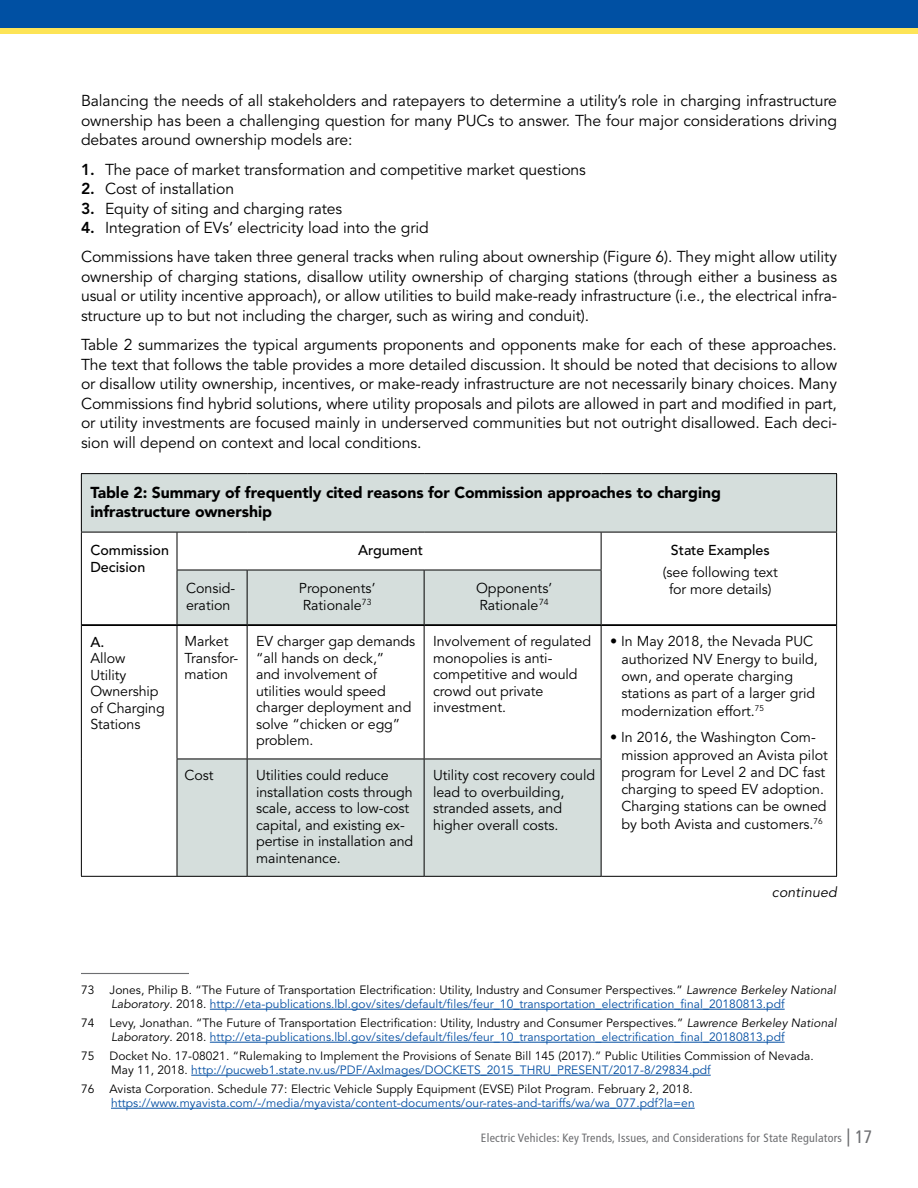
<style>
.page{position:relative;width:918px;height:1188px;background:#fff}
.page>*{position:absolute;margin:0;border:0;box-sizing:border-box;transform-origin:0 0}
.t1{font:15.75px/19.5px "Avenir";letter-spacing:-.005em;color:#000;text-align:justify}
.t2{font:900 15.75px/19.5px "Avenir";letter-spacing:-.005em;color:#000}
.t3{font:14.25px/16.5px "Avenir";letter-spacing:-.005em;color:#000}
.t4{font:500 14.25px/17.2px "Avenir";color:#000}
.t5{font:italic 14.25px "Avenir";letter-spacing:.01em;color:#000}
.t6{font:12px/14.2px "Avenir";letter-spacing:.005em;color:#034ea2}
.t7{font:12px/14.2px "Avenir";letter-spacing:.005em;color:#000}
.t8{font:condensed 12px "Frutiger LT Std";letter-spacing:.02em;color:#6d6e71}
.s1{font-weight:800}
.s2{color:#000}
.s3{font-style:italic;color:#000}
.s4{color:#034ea2}
.s5{font-size:18px}
</style>
<div class="page">
<div style="left:0;top:0;width:918px;height:32px;background:#0050a3"></div>
<div style="left:0;top:28px;width:918px;height:6px;background:#fde457"></div>
<svg style="left:82px;top:474px;width:754px;height:402px"></svg>
<svg style="left:178px;top:533px;width:423px;height:226px"></svg>
<hr style="left:81px;top:473px;width:96px;height:1px;background:#000">
<hr style="left:81px;top:474px;width:1px;height:58px;background:#000">
<hr style="left:177px;top:473px;width:70px;height:1px;background:#000">
<hr style="left:247px;top:473px;width:177px;height:1px;background:#000">
<hr style="left:424px;top:473px;width:177px;height:1px;background:#000">
<hr style="left:601px;top:473px;width:236px;height:1px;background:#000">
<hr style="left:836px;top:474px;width:1px;height:58px;background:#000">
<hr style="left:81px;top:532px;width:96px;height:1px;background:#000">
<hr style="left:81px;top:532px;width:1px;height:38px;background:#000">
<hr style="left:177px;top:532px;width:70px;height:1px;background:#000">
<hr style="left:177px;top:532px;width:1px;height:38px;background:#000">
<hr style="left:247px;top:532px;width:177px;height:1px;background:#000">
<hr style="left:424px;top:532px;width:177px;height:1px;background:#000">
<hr style="left:601px;top:532px;width:236px;height:1px;background:#000">
<hr style="left:601px;top:532px;width:1px;height:38px;background:#000">
<hr style="left:836px;top:532px;width:1px;height:38px;background:#000">
<hr style="left:81px;top:570px;width:1px;height:55px;background:#000">
<hr style="left:177px;top:570px;width:70px;height:1px;background:#000">
<hr style="left:177px;top:570px;width:1px;height:54px;background:#000">
<hr style="left:247px;top:570px;width:177px;height:1px;background:#000">
<hr style="left:247px;top:570px;width:1px;height:54px;background:#000">
<hr style="left:424px;top:570px;width:178px;height:1px;background:#000">
<hr style="left:424px;top:570px;width:1px;height:54px;background:#000">
<hr style="left:601px;top:570px;width:1px;height:54px;background:#000">
<hr style="left:836px;top:570px;width:1px;height:55px;background:#000">
<hr style="left:81px;top:625px;width:1px;height:134px;background:#000">
<hr style="left:177px;top:626px;width:1px;height:133px;background:#000">
<hr style="left:247px;top:626px;width:1px;height:133px;background:#000">
<hr style="left:424px;top:626px;width:1px;height:133px;background:#000">
<hr style="left:601px;top:626px;width:1px;height:133px;background:#000">
<hr style="left:836px;top:625px;width:1px;height:134px;background:#000">
<hr style="left:81px;top:759px;width:1px;height:117px;background:#000">
<hr style="left:177px;top:759px;width:70px;height:1px;background:#000">
<hr style="left:177px;top:759px;width:1px;height:117px;background:#000">
<hr style="left:247px;top:759px;width:177px;height:1px;background:#000">
<hr style="left:247px;top:759px;width:1px;height:117px;background:#000">
<hr style="left:424px;top:759px;width:178px;height:1px;background:#000">
<hr style="left:424px;top:759px;width:1px;height:117px;background:#000">
<hr style="left:601px;top:759px;width:1px;height:117px;background:#000">
<hr style="left:836px;top:759px;width:1px;height:117px;background:#000">
<hr style="left:81px;top:876px;width:96px;height:1px;background:#000">
<hr style="left:177px;top:876px;width:70px;height:1px;background:#000">
<hr style="left:247px;top:876px;width:177px;height:1px;background:#000">
<hr style="left:424px;top:876px;width:177px;height:1px;background:#000">
<hr style="left:601px;top:876px;width:236px;height:1px;background:#000">
<hr style="left:82px;top:624px;width:95px;height:2px;background:#000">
<hr style="left:177px;top:624px;width:70px;height:2px;background:#000">
<hr style="left:247px;top:624px;width:177px;height:2px;background:#000">
<hr style="left:424px;top:624px;width:177px;height:2px;background:#000">
<hr style="left:601px;top:624px;width:235px;height:2px;background:#000">
<hr style="left:81px;top:973px;width:108px;height:1px;background:#6d6e71">
<hr style="left:210px;top:1009px;width:575px;height:1px;background:#034ea2">
<hr style="left:210px;top:1042px;width:575px;height:1px;background:#034ea2">
<hr style="left:191px;top:1075px;width:520px;height:1px;background:#034ea2">
<hr style="left:111px;top:1108px;width:584px;height:1px;background:#034ea2">
<p class="t1" style="left:81px;top:92px;width:758px">Balancing the needs of all stakeholders and ratepayers to determine a utility’s role in charging infrastructure ownership has been a challenging question for many PUCs to answer. The four major considerations driving debates around ownership models are:</p>
<p class="t1" style="left:81px;top:160px;width:507px"><span class="s1">1.</span> The pace of market transformation and competitive market questions</p>
<p class="t1" style="left:81px;top:180px;width:155px"><span class="s1">2.</span> Cost of installation</p>
<p class="t1" style="left:81px;top:199px;width:263px"><span class="s1">3.</span> Equity of siting and charging rates</p>
<p class="t1" style="left:81px;top:214px;width:758px;line-height:29.2px"><span class="s1">4.</span> Integration of EVs’ electricity load into the grid<br>Commissions have taken three general tracks when ruling about ownership (Figure 6). They might allow utility</p>
<p class="t1" style="left:81px;top:267px;width:758px">ownership of charging stations, disallow utility ownership of charging stations (through either a business as usual or utility incentive approach), or allow utilities to build make-ready infrastructure (i.e., the electrical infra&shy;structure up to but not including the charger, such as wiring and conduit).</p>
<p class="t1" style="left:81px;top:335px;width:758px">Table 2 summarizes the typical arguments proponents and opponents make for each of these approaches.<br>The text that follows the table provides a more detailed discussion. It should be noted that decisions to allow or disallow utility ownership, incentives, or make-ready infrastructure are not necessarily binary choices. Many Commissions find hybrid solutions, where utility proposals and pilots are allowed in part and modified in part, or utility investments are focused mainly in underserved communities but not outright disallowed. Each deci&shy;sion will depend on context and local conditions.</p>
<p class="t2" style="left:90px;top:482px;width:632px">Table 2: Summary of frequently cited reasons for Commission approaches to charging infrastructure ownership</p>
<p class="t4" style="left:90px;top:542px;width:80px">Commission<br>Decision</p>
<p class="t4" style="left:358px;top:542px;width:66px">Argument</p>
<p class="t4" style="left:671px;top:542px;width:100px">State Examples</p>
<p class="t3" style="left:663px;top:564px;width:116px">(see following text</p>
<p class="t3" style="left:186px;top:580px;width:51px">Consid-</p>
<p class="t3" style="left:669px;top:581px;width:104px">for more details)</p>
<p class="t3" style="left:186px;top:597px;width:46px">eration</p>
<p class="t3" style="left:299px;top:580px;width:78px;line-height:17.2px">Proponents’<br>Rationale<sup>73</sup></p>
<p class="t3" style="left:476px;top:580px;width:78px;line-height:17.2px">Opponents’<br>Rationale<sup>74</sup></p>
<p class="t4" style="left:90px;top:633px;width:15px">A.</p>
<p class="t3" style="left:90px;top:650px;width:76px">Allow<br>Utility<br>Ownership of Charging<br>Stations</p>
<p class="t3" style="left:184px;top:634px;width:55px">Market<br>Transfor&shy;mation</p>
<p class="t3" style="left:256px;top:634px;width:161px">EV charger gap demands “all hands on deck,”<br>and involvement of utilities would speed charger deployment and solve “chicken or egg” problem.</p>
<p class="t3" style="left:433px;top:634px;width:160px">Involvement of regulated monopolies is anti&shy;competitive and would crowd out private investment.</p>
<p class="t3" style="left:621px;top:633px;width:198px;line-height:17.2px;text-indent:-11px">• In May 2018, the Nevada PUC authorized NV Energy to build, own, and operate charging stations as part of a larger grid modernization effort.<sup>75</sup></p>
<p class="t3" style="left:621px;top:729px;width:208px;line-height:17.2px;text-indent:-11px">• In 2016, the Washington Com&shy;mission approved an Avista pilot program for Level 2 and DC fast charging to speed EV adoption.<br>Charging stations can be owned by both Avista and customers.<sup>76</sup></p>
<p class="t3" style="left:185px;top:768px;width:31px">Cost</p>
<p class="t3" style="left:256px;top:768px;width:159px">Utilities could reduce installation costs through scale, access to low-cost capital, and existing ex&shy;pertise in installation and maintenance.</p>
<p class="t3" style="left:433px;top:768px;width:163px">Utility cost recovery could lead to overbuilding, stranded assets, and higher overall costs.</p>
<p class="t5" style="left:772px;top:884px;width:67px">continued</p>
<p class="t7" style="left:81px;top:983px;width:15px">73</p>
<p class="t6" style="left:110px;top:983px;width:728px"><span class="s2">Jones, Philip B. “The Future of Transportation Electrification: Utility, Industry and Consumer Perspectives.”</span> <span class="s3">Lawrence Berkeley National<br>Laboratory</span><span class="s2">. 2018.</span> http://eta-publications.lbl.gov/sites/default/files/feur_10_transportation_electrification_final_20180813.pdf</p>
<p class="t7" style="left:81px;top:1016px;width:15px">74</p>
<p class="t6" style="left:110px;top:1016px;width:729px"><span class="s2">Levy, Jonathan. “The Future of Transportation Electrification: Utility, Industry and Consumer Perspectives.”</span> <span class="s3">Lawrence Berkeley National<br>Laboratory</span><span class="s2">. 2018.</span> http://eta-publications.lbl.gov/sites/default/files/feur_10_transportation_electrification_final_20180813.pdf</p>
<p class="t7" style="left:81px;top:1049px;width:15px">75</p>
<p class="t7" style="left:110px;top:1049px;width:706px">Docket No. 17-08021. “Rulemaking to Implement the Provisions of Senate Bill 145 (2017).” Public Utilities Commission of Nevada.<br>May 11, 2018. <span class="s4">http://pucweb1.state.nv.us/PDF/AxImages/DOCKETS_2015_THRU_PRESENT/2017-8/29834.pdf</span></p>
<p class="t7" style="left:81px;top:1082px;width:15px">76</p>
<p class="t7" style="left:110px;top:1082px;width:585px">Avista Corporation. Schedule 77: Electric Vehicle Supply Equipment (EVSE) Pilot Program. February 2, 2018.</p>
<p class="t6" style="left:111px;top:1096px;width:585px">https://www.myavista.com/-/media/myavista/content-documents/our-rates-and-tariffs/wa/wa_077.pdf?la=en</p>
<p class="t8" style="left:481px;top:1130px;width:393px">Electric Vehicles: Key Trends, Issues, and Considerations for State Regulators <span class="s5">| 17</span></p>
</div>
